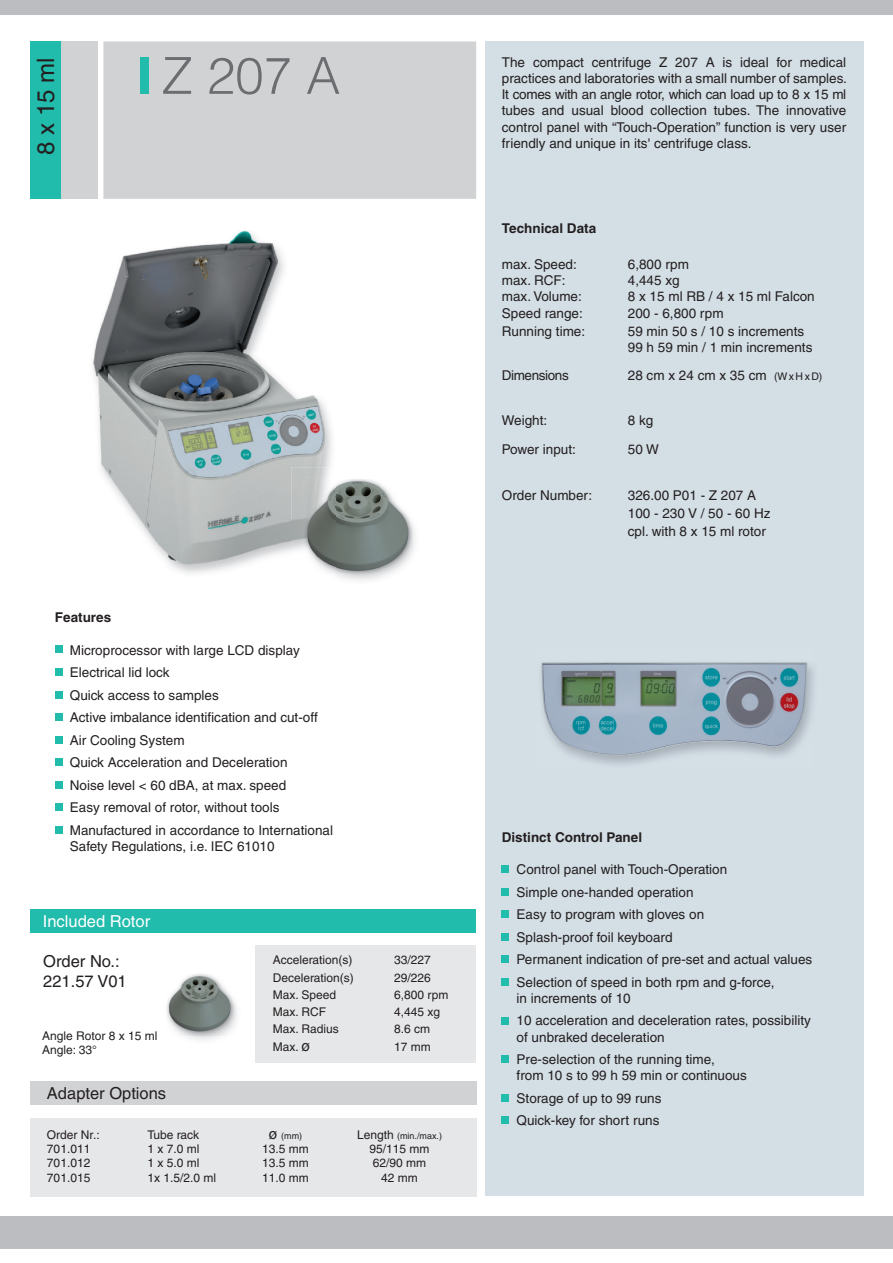
<style>
.page{position:relative;width:893px;height:1263px;background:#fff}
.page>*{position:absolute;margin:0;border:0;box-sizing:border-box;transform-origin:0 0}
.t1{font:300 51px "Helvetica";color:#6c6d70}
.t2{font:24px "Helvetica";color:#231f20}
.t3{font:16.5px/19.8px "Helvetica";color:#231f20}
.t4{font:16.5px "Helvetica";color:#fff}
.t5{font:13.5px/22.5px "Helvetica";color:#231f20}
.t6{font:700 13.5px "Helvetica";color:#231f20}
.t7{font:13.5px "Helvetica";letter-spacing:-.03em;color:#231f20}
.t8{font:12px/14.4px "Helvetica";color:#231f20}
.t9{font:9px "Helvetica";color:#231f20}
.s1{font-size:15px}
.s2{font-size:12px}
.s3{font-size:10.5px}
</style>
<div class="page">
<div style="left:0;top:0;width:893px;height:15px;background:#bcbdc0"></div>
<div style="left:0;top:1216px;width:893px;height:33px;background:#bcbdc0"></div>
<div style="left:30px;top:41px;width:32px;height:158px;background:#22bcac"></div>
<div style="left:62px;top:41px;width:36px;height:158px;background:#d1d2d4"></div>
<div style="left:103px;top:41px;width:373px;height:158px;background:#d1d2d4;border:2px solid #d1d2d4"></div>
<div style="left:485px;top:41px;width:378px;height:1155px;background:#d3dee5"></div>
<div style="left:30px;top:909px;width:446px;height:23px;background:#22bcac"></div>
<div style="left:30px;top:1081px;width:446px;height:23px;background:#d1d2d4"></div>
<div style="left:255px;top:946px;width:221px;height:117px;background:#e6e7e9"></div>
<div style="left:30px;top:1118px;width:446px;height:78px;background:#e6e7e9"></div>
<img style="left:541px;top:662px;width:271px;height:103px">
<img style="left:93px;top:230px;width:239px;height:343px">
<img style="left:166px;top:974px;width:69px;height:62px">
<img style="left:291px;top:467px;width:41px;height:53px">
<img style="left:291px;top:520px;width:12px;height:53px">
<img style="left:380px;top:531px;width:35px;height:50px">
<img style="left:303px;top:479px;width:33px;height:99px">
<img style="left:304px;top:477px;width:28px;height:2px">
<img style="left:336px;top:479px;width:77px;height:48px">
<img style="left:304px;top:573px;width:70px;height:3px">
<img style="left:374px;top:527px;width:39px;height:49px">
<img style="left:336px;top:526px;width:44px;height:47px">
<div style="left:502px;top:865px;width:7px;height:8px;background:#22bcac"></div>
<div style="left:502px;top:888px;width:7px;height:7px;background:#22bcac"></div>
<div style="left:502px;top:910px;width:7px;height:8px;background:#22bcac"></div>
<div style="left:502px;top:933px;width:7px;height:7px;background:#22bcac"></div>
<div style="left:502px;top:955px;width:7px;height:8px;background:#22bcac"></div>
<div style="left:502px;top:978px;width:7px;height:7px;background:#22bcac"></div>
<div style="left:502px;top:1017px;width:7px;height:7px;background:#22bcac"></div>
<div style="left:502px;top:1055px;width:7px;height:8px;background:#22bcac"></div>
<div style="left:502px;top:1094px;width:7px;height:7px;background:#22bcac"></div>
<div style="left:502px;top:1116px;width:7px;height:8px;background:#22bcac"></div>
<div style="left:55px;top:646px;width:7px;height:7px;background:#22bcac"></div>
<div style="left:55px;top:668px;width:7px;height:8px;background:#22bcac"></div>
<div style="left:55px;top:691px;width:7px;height:7px;background:#22bcac"></div>
<div style="left:55px;top:713px;width:7px;height:8px;background:#22bcac"></div>
<div style="left:55px;top:736px;width:7px;height:7px;background:#22bcac"></div>
<div style="left:55px;top:758px;width:7px;height:8px;background:#22bcac"></div>
<div style="left:55px;top:781px;width:7px;height:7px;background:#22bcac"></div>
<div style="left:55px;top:804px;width:7px;height:7px;background:#22bcac"></div>
<div style="left:55px;top:826px;width:7px;height:7px;background:#22bcac"></div>
<div style="left:140px;top:57px;width:9px;height:37px;background:#22bcac"></div>
<h2 class="t2" style="left:32px;top:155px;width:99px;rotate:-90deg">8 x 15 ml</h2>
<h1 class="t1" style="left:162px;top:44px;width:180px">Z 207 A</h1>
<p class="t6" style="left:55px;top:609px;width:58px">Features</p>
<p class="t5" style="left:70px;top:639px;width:265px">Microprocessor with large LCD display Electrical lid lock<br>Quick access to samples<br>Active imbalance identification and cut-off Air Cooling System<br>Quick Acceleration and Deceleration<br>Noise level &lt; 60 dBA, at max. speed<br>Easy removal of rotor, without tools Manufactured in accordance to International</p>
<p class="t5" style="left:70px;top:835px;width:206px">Safety Regulations, i.e. IEC 61010</p>
<p class="t4" style="left:43px;top:911px;width:109px">Included Rotor</p>
<p class="t3" style="left:43px;top:952px;width:85px">Order No.:<br>221.57 V01</p>
<p class="t8" style="left:42px;top:1028px;width:117px">Angle Rotor 8 x 15 ml<br>Angle: 33°</p>
<p class="t3" style="left:47px;top:1083px;width:121px">Adapter Options</p>
<p class="t8" style="left:273px;top:953px;width:81px">Acceleration(s)</p>
<p class="t8" style="left:394px;top:953px;width:38px">33/227</p>
<p class="t8" style="left:273px;top:970px;width:83px">Deceleration(s)</p>
<p class="t8" style="left:394px;top:970px;width:38px">29/226</p>
<p class="t8" style="left:273px;top:987px;width:65px">Max. Speed</p>
<p class="t8" style="left:394px;top:987px;width:56px">6,800 rpm</p>
<p class="t8" style="left:273px;top:1004px;width:55px">Max. RCF</p>
<p class="t8" style="left:394px;top:1004px;width:48px">4,445 xg</p>
<p class="t8" style="left:273px;top:1022px;width:67px">Max. Radius</p>
<p class="t8" style="left:394px;top:1022px;width:38px">8.6 cm</p>
<p class="t8" style="left:273px;top:1039px;width:39px">Max. <span class="s1">ø</span></p>
<p class="t8" style="left:394px;top:1039px;width:38px">17 mm</p>
<p class="t8" style="left:47px;top:1127px;width:54px">Order Nr.:</p>
<p class="t8" style="left:147px;top:1127px;width:53px">Tube rack</p>
<p class="t9" style="left:269px;top:1130px;width:35px"><span class="s1">ø</span> (mm)</p>
<p class="t9" style="left:357px;top:1130px;width:87px"><span class="s2">Length</span> (min./max.)</p>
<p class="t8" style="left:47px;top:1141px;width:45px">701.011</p>
<p class="t8" style="left:147px;top:1141px;width:54px">1 x 7.0 ml</p>
<p class="t8" style="left:262px;top:1141px;width:48px">13.5 mm</p>
<p class="t8" style="left:369px;top:1141px;width:62px">95/115 mm</p>
<p class="t8" style="left:47px;top:1156px;width:45px">701.012</p>
<p class="t8" style="left:147px;top:1156px;width:54px">1 x 5.0 ml</p>
<p class="t8" style="left:262px;top:1156px;width:48px">13.5 mm</p>
<p class="t8" style="left:373px;top:1156px;width:55px">62/90 mm</p>
<p class="t8" style="left:47px;top:1170px;width:45px">701.015</p>
<p class="t8" style="left:147px;top:1170px;width:70px">1x 1.5/2.0 ml</p>
<p class="t8" style="left:262px;top:1170px;width:48px">11.0 mm</p>
<p class="t8" style="left:381px;top:1170px;width:38px">42 mm</p>
<p class="t5" style="left:502px;top:54px;width:347px;line-height:16.2px;text-align:justify">The compact centrifuge Z 207 A is ideal for medical practices and laboratories with a small number of samples.<br>It comes with an angle rotor, which can load up to 8 x 15 ml tubes and usual blood collection tubes. The innovative control panel with “Touch-Operation” function is very user friendly and unique in its' centrifuge class.</p>
<p class="t6" style="left:502px;top:220px;width:96px">Technical Data</p>
<p class="t5" style="left:502px;top:253px;width:76px">max. Speed:</p>
<p class="t5" style="left:628px;top:253px;width:63px">6,800 rpm</p>
<p class="t5" style="left:502px;top:269px;width:65px">max. RCF:</p>
<p class="t5" style="left:628px;top:269px;width:53px">4,445 xg</p>
<p class="t5" style="left:502px;top:285px;width:81px">max. Volume:</p>
<p class="t5" style="left:628px;top:285px;width:188px">8 x 15 ml RB / 4 x 15 ml Falcon</p>
<p class="t5" style="left:502px;top:302px;width:82px">Speed range:</p>
<p class="t5" style="left:628px;top:302px;width:97px">200 - 6,800 rpm</p>
<p class="t5" style="left:502px;top:320px;width:85px">Running time:</p>
<p class="t5" style="left:628px;top:323px;width:186px;line-height:16.2px">59 min 50 s / 10 s increments<br>99 h 59 min / 1 min increments</p>
<p class="t7" style="left:502px;top:368px;width:68px">Dimensions</p>
<p class="t5" style="left:628px;top:364px;width:196px">28 cm x 24 cm x 35 cm <span class="s3">(W x H x D)</span></p>
<p class="t5" style="left:502px;top:409px;width:47px">Weight:</p>
<p class="t5" style="left:628px;top:409px;width:27px">8 kg</p>
<p class="t5" style="left:502px;top:437px;width:76px">Power input:</p>
<p class="t5" style="left:628px;top:437px;width:32px">50 W</p>
<p class="t5" style="left:502px;top:484px;width:92px">Order Number:</p>
<p class="t5" style="left:628px;top:486px;width:144px;line-height:18px">326.00 P01 - Z 207 A<br>100 - 230 V / 50 - 60 Hz cpl. with 8 x 15 ml rotor</p>
<p class="t6" style="left:502px;top:829px;width:142px">Distinct Control Panel</p>
<p class="t5" style="left:517px;top:858px;width:297px">Control panel with Touch-Operation<br>Simple one-handed operation<br>Easy to program with gloves on<br>Splash-proof foil keyboard<br>Permanent indication of pre-set and actual values Selection of speed in both rpm and g-force,</p>
<p class="t5" style="left:517px;top:987px;width:296px">in increments of 10<br>10 acceleration and deceleration rates, possibility</p>
<p class="t5" style="left:517px;top:1026px;width:200px">of unbraked deceleration<br>Pre-selection of the running time,</p>
<p class="t5" style="left:517px;top:1064px;width:232px">from 10 s to 99 h 59 min or continuous<br>Storage of up to 99 runs<br>Quick-key for short runs</p>
</div>
